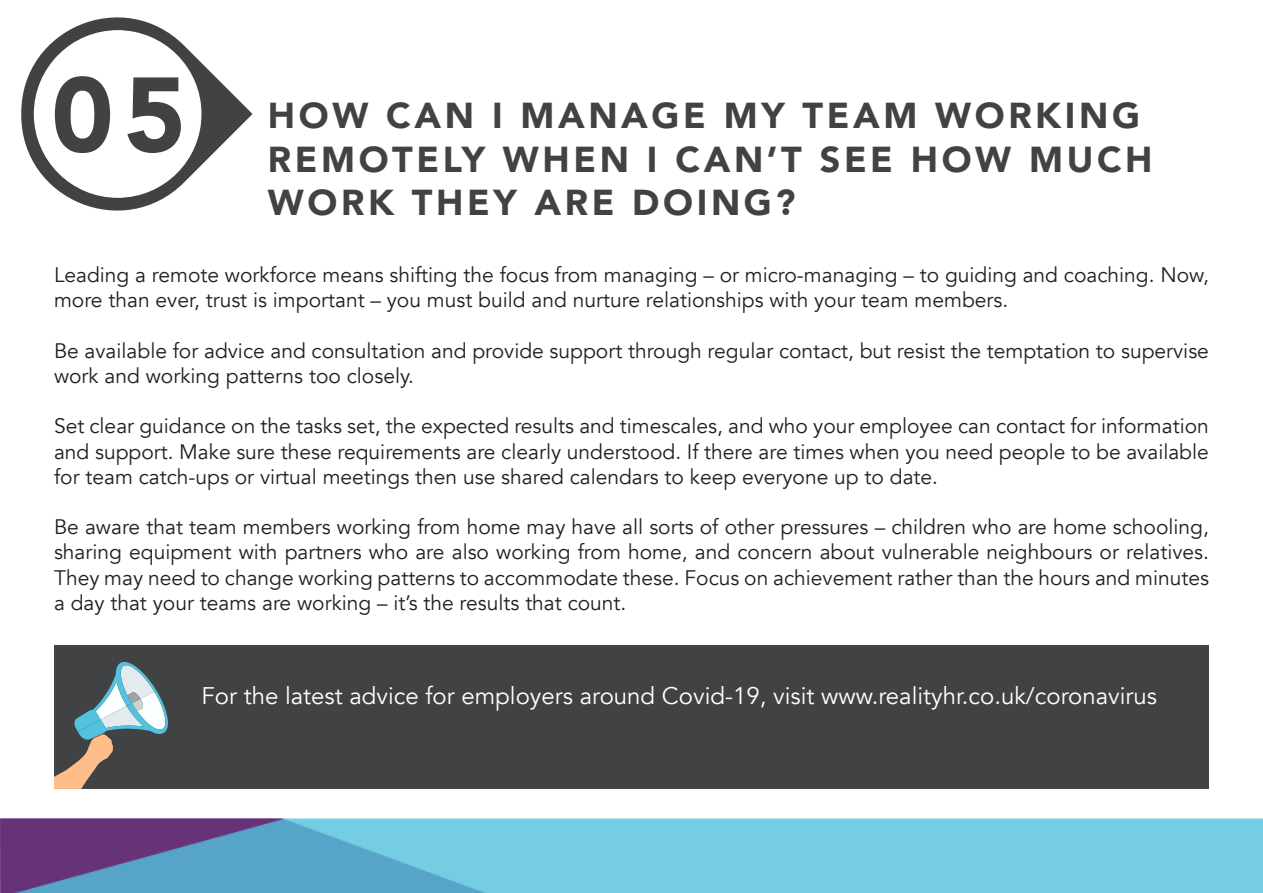
<style>
.page{position:relative;width:1263px;height:893px;background:#fff}
.page>*{position:absolute;margin:0;border:0;box-sizing:border-box;transform-origin:0 0}
.t1{font:900 105px "Avenir";color:#414243}
.t2{font:900 36px/43.2px "Avenir";letter-spacing:.1em;color:#414243}
.t3{font:24px "Avenir";color:#fff}
.t4{font:21px/25.2px "Avenir";color:#231f20}
</style>
<div class="page">
<img style="left:0;top:819px;width:1263px;height:74px">
<svg style="left:21px;top:17px;width:231px;height:194px"></svg>
<div style="left:34px;top:31px;width:167px;height:166px;background:#fff;border-radius:50%"></div>
<div style="left:54px;top:645px;width:1155px;height:144px;background:#414243"></div>
<svg style="left:54px;top:662px;width:114px;height:127px"></svg>
<h1 class="t1" style="left:51px;top:25px;width:136px">05</h1>
<p class="t2" style="left:268px;top:93px;width:886px">HOW CAN I MANAGE MY TEAM WORKING<br>REMOTELY WHEN I CAN’T SEE HOW MUCH<br>WORK THEY ARE DOING?</p>
<p class="t4" style="left:54px;top:263px;width:1156px">Leading a remote workforce means shifting the focus from managing – or micro-managing – to guiding and coaching. Now, more than ever, trust is important – you must build and nurture relationships with your team members.</p>
<p class="t4" style="left:54px;top:338px;width:1156px">Be available for advice and consultation and provide support through regular contact, but resist the temptation to supervise work and working patterns too closely.</p>
<p class="t4" style="left:54px;top:414px;width:1156px;text-align:justify">Set clear guidance on the tasks set, the expected results and timescales, and who your employee can contact for information and support. Make sure these requirements are clearly understood. If there are times when you need people to be available for team catch-ups or virtual meetings then use shared calendars to keep everyone up to date.</p>
<p class="t4" style="left:54px;top:515px;width:1156px;text-align:justify">Be aware that team members working from home may have all sorts of other pressures – children who are home schooling, sharing equipment with partners who are also working from home, and concern about vulnerable neighbours or relatives.<br>They may need to change working patterns to accommodate these. Focus on achievement rather than the hours and minutes a day that your teams are working – it’s the results that count.</p>
<p class="t3" style="left:201px;top:681px;width:957px">For the latest advice for employers around Covid-19, visit www.realityhr.co.uk/coronavirus</p>
</div>
